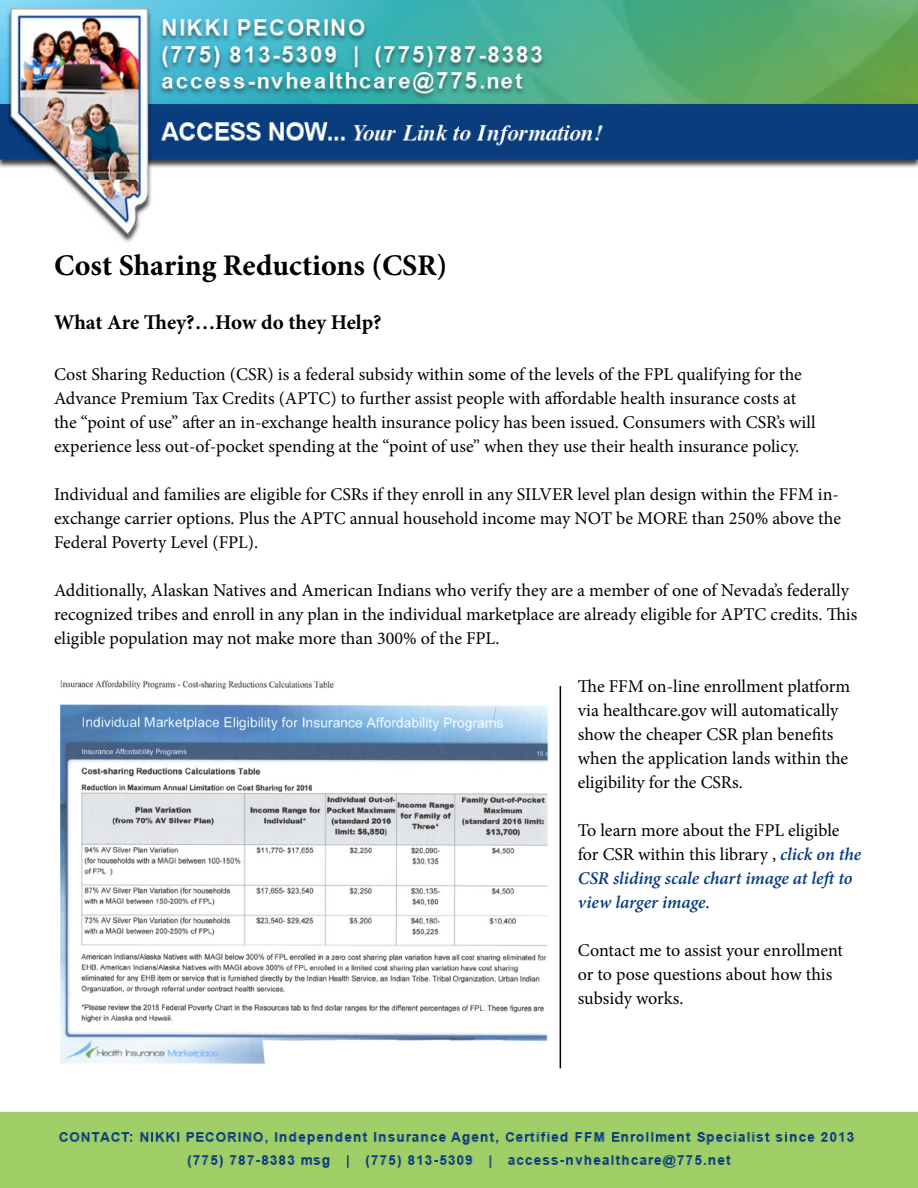
<style>
.page{position:relative;width:918px;height:1188px;background:#fff}
.page>*{position:absolute;margin:0;border:0;box-sizing:border-box;transform-origin:0 0}
.t1{font:700 30px "Minion Pro";color:#000}
.t2{font:700 21px "Minion Pro";letter-spacing:-.005em;color:#000}
.t3{font:18px/24px "Minion Pro";color:#000}
.t4{font:italic 600 18px/24px "Minion Pro";letter-spacing:-.005em;color:#0a3d7e}
.s1{font-weight:400;font-style:normal;color:#000}
</style>
<div class="page">
<img style="left:60px;top:680px;width:489px;height:384px">
<img style="left:0;top:0;width:917px;height:242px">
<img style="left:0;top:1112px;width:917px;height:76px">
<hr style="left:560px;top:686px;width:1px;height:382px;background:#000">
<h1 class="t1" style="left:54px;top:245px;width:395px">Cost Sharing Reductions (CSR)</h1>
<p class="t2" style="left:54px;top:308px;width:329px">What Are They?…How do they Help?</p>
<p class="t3" style="left:54px;top:363px;width:763px">Cost Sharing Reduction (CSR) is a federal subsidy within some of the levels of the FPL qualifying for the Advance Premium Tax Credits (APTC) to further assist people with affordable health insurance costs at the “point of use” after an in-exchange health insurance policy has been issued. Consumers with CSR’s will experience less out-of-pocket spending at the “point of use” when they use their health insurance policy.</p>
<p class="t3" style="left:54px;top:483px;width:789px;text-align:justify">Individual and families are eligible for CSRs if they enroll in any SILVER level plan design within the FFM in&shy;exchange carrier options. Plus the APTC annual household income may NOT be MORE than 250% above the Federal Poverty Level (FPL).</p>
<p class="t3" style="left:54px;top:579px;width:805px">Additionally, Alaskan Natives and American Indians who verify they are a member of one of Nevada’s federally recognized tribes and enroll in any plan in the individual marketplace are already eligible for APTC credits. This eligible population may not make more than 300% of the FPL.</p>
<p class="t3" style="left:578px;top:675px;width:274px">The FFM on-line enrollment platform via healthcare.gov will automatically show the cheaper CSR plan benefits when the application lands within the eligibility for the CSRs.</p>
<p class="t4" style="left:578px;top:818px;width:285px"><span class="s1">To learn more about the FPL eligible for CSR within this library ,</span> click on the CSR sliding scale chart image at left to view larger image<span class="s1">.</span></p>
<p class="t3" style="left:578px;top:939px;width:267px">Contact me to assist your enrollment or to pose questions about how this subsidy works.</p>
</div>
